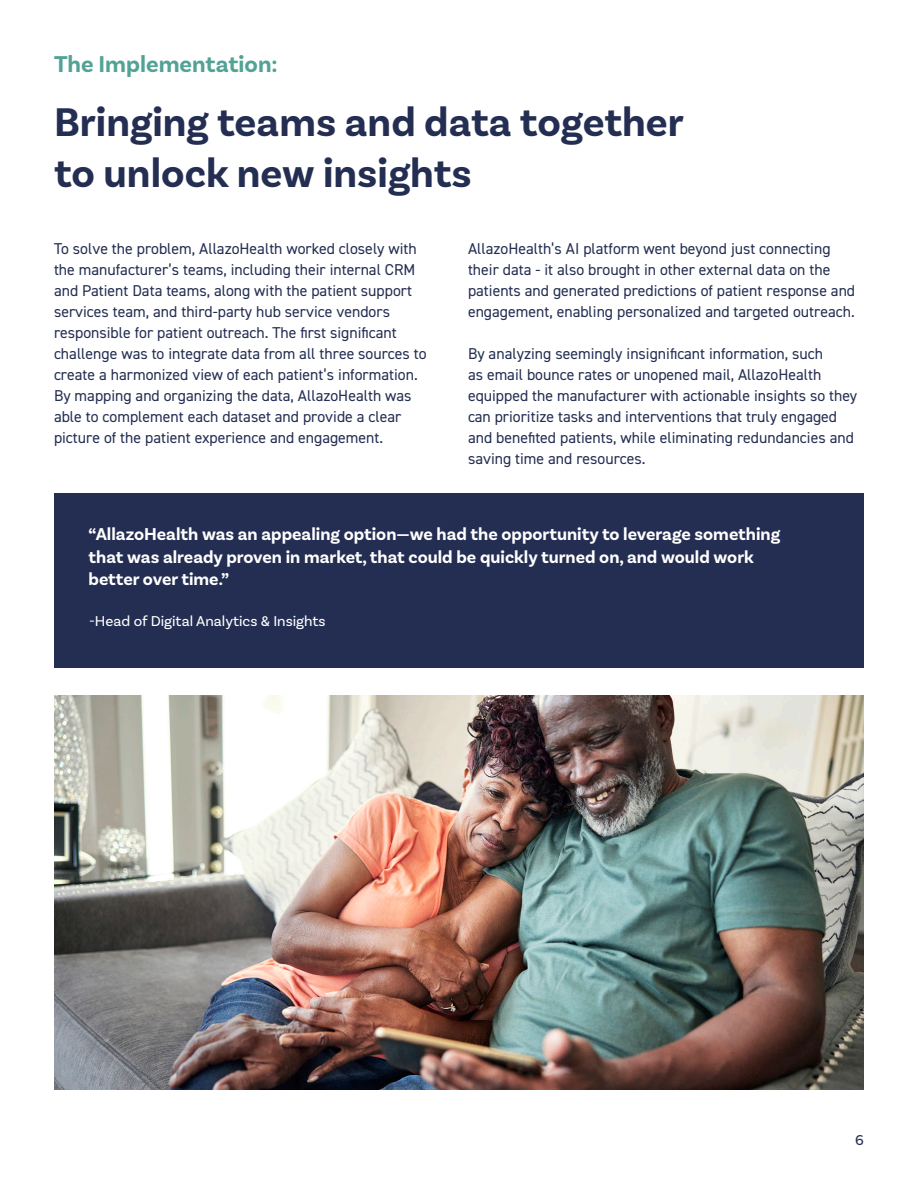
<style>
.page{position:relative;width:918px;height:1188px;background:#fff}
.page>*{position:absolute;margin:0;border:0;box-sizing:border-box;transform-origin:0 0}
.t1{font:700 42px "Basic Sans";color:#242e52}
.t2{font:700 24px "Basic Sans";color:#52a396}
.t3{font:700 18px/22.5px "Basic Sans";color:#fff}
.t4{font:15.75px/21px "DIN2014";color:#242e52}
.t5{font:15px "Basic Sans";color:#fff}
.t6{font:15px "Basic Sans";color:#242e52}
</style>
<div class="page">
<div style="left:54px;top:493px;width:810px;height:175px;background:#242e52"></div>
<img style="left:54px;top:695px;width:810px;height:395px">
<p class="t2" style="left:54px;top:50px;width:225px">The Implementation:</p>
<p class="t1" style="left:54px;top:97px;width:631px">Bringing teams and data together</p>
<p class="t1" style="left:54px;top:147px;width:419px">to unlock new insights</p>
<p class="t4" style="left:54px;top:238px;width:374px">To solve the problem, AllazoHealth worked closely with the manufacturer’s teams, including their internal CRM and Patient Data teams, along with the patient support services team, and third-party hub service vendors responsible for patient outreach. The first significant challenge was to integrate data from all three sources to create a harmonized view of each patient’s information.<br>By mapping and organizing the data, AllazoHealth was able to complement each dataset and provide a clear picture of the patient experience and engagement.</p>
<p class="t4" style="left:468px;top:238px;width:389px">AllazoHealth’s AI platform went beyond just connecting their data - it also brought in other external data on the patients and generated predictions of patient response and engagement, enabling personalized and targeted outreach.</p>
<p class="t4" style="left:468px;top:343px;width:391px">By analyzing seemingly insignificant information, such<br>as email bounce rates or unopened mail, AllazoHealth equipped the manufacturer with actionable insights so they can prioritize tasks and interventions that truly engaged and benefited patients, while eliminating redundancies and saving time and resources.</p>
<p class="t3" style="left:89px;top:523px;width:693px">“AllazoHealth was an appealing option—we had the opportunity to leverage something that was already proven in market, that could be quickly turned on, and would work better over time.”</p>
<p class="t5" style="left:89px;top:612px;width:238px">-Head of Digital Analytics &amp; Insights</p>
<p class="t6" style="left:855px;top:1131px;width:10px">6</p>
</div>
